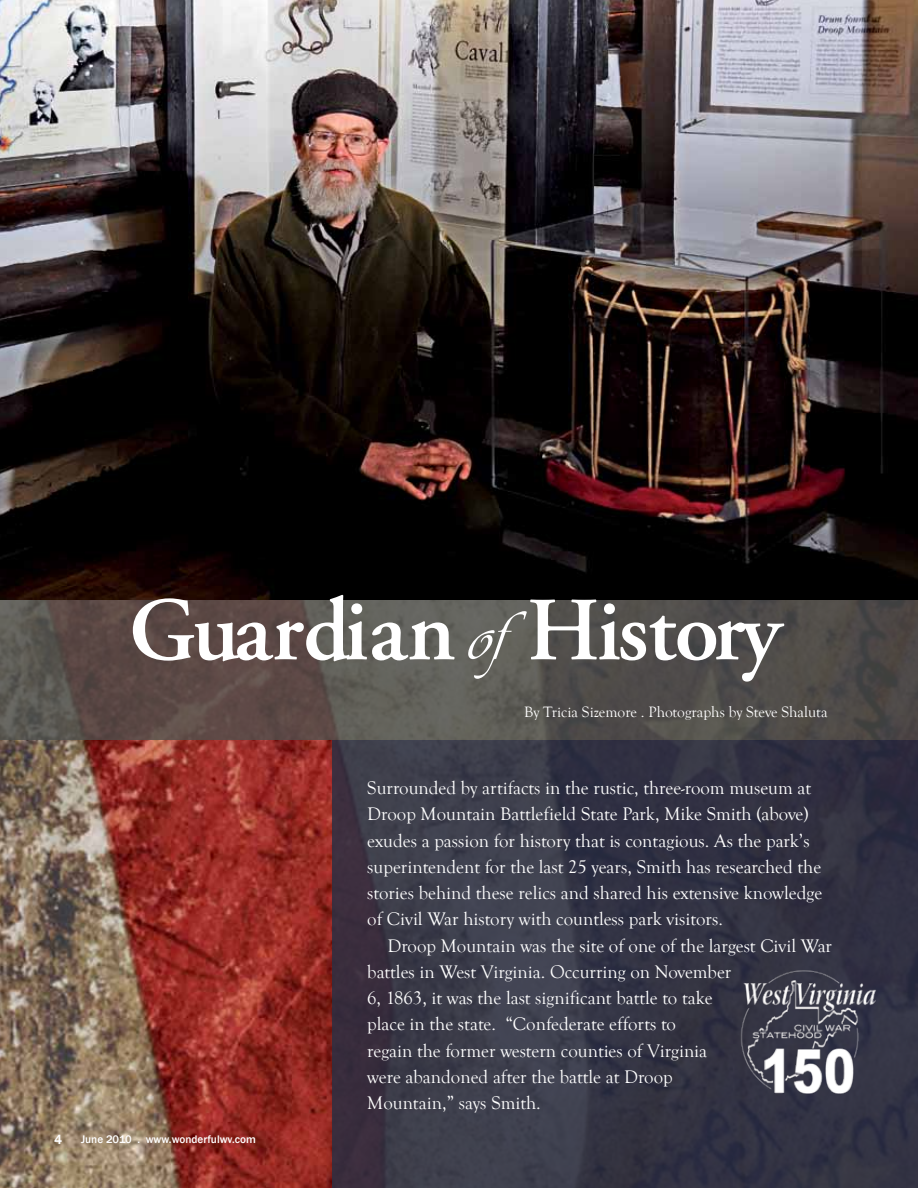
<style>
.page{position:relative;width:918px;height:1188px;background:#fff}
.page>*{position:absolute;margin:0;border:0;box-sizing:border-box;transform-origin:0 0}
.t1{font:600 90px "Adobe Garamond Pro";letter-spacing:-.035em;color:#fff}
.t2{font:18.75px/26.2px "Goudy Old Style T";color:#fff}
.t3{font:15.45px "Goudy Old Style T";color:#fff}
.t4{font:500 13.8px "Franklin Gothic";color:#fff}
.t5{font:500 11.25px "Franklin Gothic";color:#fff}
.s1{font-family:"Vivaldii";font-weight:400;font-size:72px}
</style>
<div class="page">
<img style="left:0;top:740px;width:333px;height:448px">
<svg style="left:333px;top:740px;width:585px;height:448px;background:#363645"></svg>
<svg style="left:0;top:599px;width:918px;height:141px;background:#56504c"></svg>
<img style="left:0;top:0;width:918px;height:599px">
<img style="left:707px;top:941px;width:197px;height:176px">
<h1 class="t1" style="left:129px;top:579px;width:653px">Guardian <span class="s1">of</span>History</h1>
<p class="t3" style="left:524px;top:704px;width:305px">By Tricia Sizemore . Photographs by Steve Shaluta</p>
<p class="t4" style="left:54px;top:1131px;width:10px">4</p>
<p class="t5" style="left:81px;top:1132px;width:176px">June 2010 . www.wonderfulwv.com</p>
<p class="t2" style="left:367px;top:775px;width:457px">Surrounded by artifacts in the rustic, three-room museum at Droop Mountain Battlefield State Park, Mike Smith (above) exudes a passion for history that is contagious. As the park’s superintendent for the last 25 years, Smith has researched the stories behind these relics and shared his extensive knowledge of Civil War history with countless park visitors.</p>
<p class="t2" style="left:367px;top:933px;width:466px;text-indent:20px">Droop Mountain was the site of one of the largest Civil War battles in West Virginia. Occurring on November<br>6, 1863, it was the last significant battle to take<br>place in the state. “Confederate efforts to<br>regain the former western counties of Virginia<br>were abandoned after the battle at Droop<br>Mountain,” says Smith.</p>
</div>
